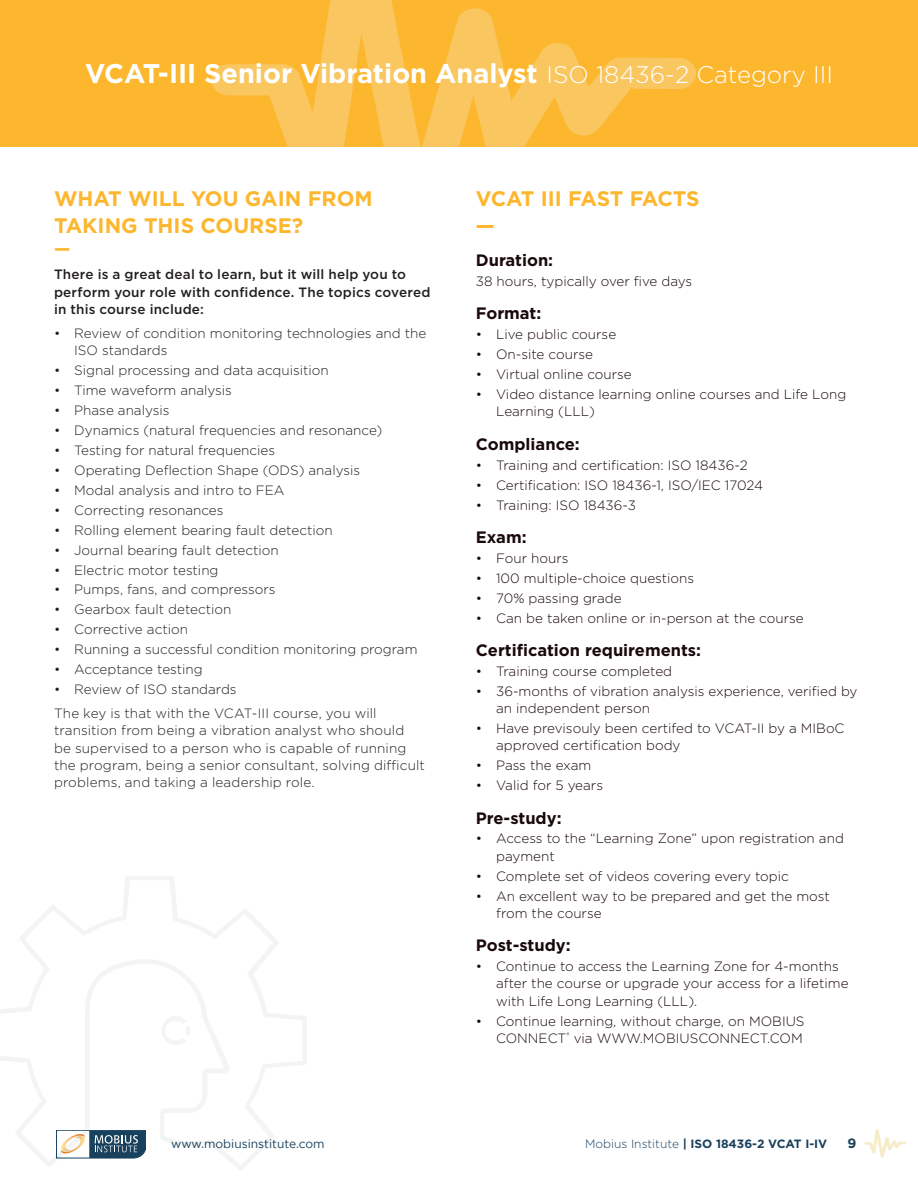
<style>
.page{position:relative;width:918px;height:1188px;background:#fff}
.page>*{position:absolute;margin:0;border:0;box-sizing:border-box;transform-origin:0 0}
.t1{font:700 27px "Gotham";color:#fff}
.t2{font:700 21px/27px "Gotham";color:#fcb72e}
.t3{font:700 18px "Gotham";color:#fcb72e}
.t4{font:700 16.5px "Gotham";color:#19090b}
.t5{font:300 13.5px/17.2px "Gotham";color:#19090b}
.t6{font:300 13.5px/17.2px "Gotham";color:#231f20}
.t7{font:500 13.5px/17.2px "Gotham";letter-spacing:.01em;color:#231f20}
.t8{font:700 13.5px "Gotham";color:#19415d}
.t9{font:700 12px "Gotham";color:#19415d}
.t10{font:12px "Gotham";color:#19415d}
.s1{font-weight:300;font-size:24px}
.s2{font-weight:300}
</style>
<div class="page">
<svg style="left:864px;top:1129px;width:42px;height:29px"></svg>
<div style="left:0;top:0;width:918px;height:148px;background:#fcb72e"></div>
<svg style="left:211px;top:0;width:485px;height:148px"></svg>
<svg style="left:0;top:876px;width:307px;height:294px"></svg>
<svg style="left:162px;top:1016px;width:28px;height:29px"></svg>
<h1 class="t1" style="left:85px;top:56px;width:749px">VCAT-III Senior Vibration Analyst <span class="s1">ISO 18436-2 Category III</span></h1>
<h2 class="t2" style="left:54px;top:185px;width:320px">WHAT WILL YOU GAIN FROM<br>TAKING THIS COURSE?</h2>
<h3 class="t3" style="left:54px;top:237px;width:18px">—</h3>
<p class="t7" style="left:54px;top:266px;width:378px">There is a great deal to learn, but it will help you to perform your role with confidence. The topics covered in this course include:</p>
<p class="t6" style="left:74px;top:324px;width:353px;text-indent:-20px">• Review of condition monitoring technologies and the<br>ISO standards</p>
<p class="t6" style="left:54px;top:361px;width:276px">• Signal processing and data acquisition</p>
<p class="t6" style="left:54px;top:381px;width:180px">• Time waveform analysis</p>
<p class="t6" style="left:54px;top:401px;width:117px">• Phase analysis</p>
<p class="t6" style="left:54px;top:421px;width:330px">• Dynamics (natural frequencies and resonance)</p>
<p class="t6" style="left:54px;top:441px;width:223px">• Testing for natural frequencies</p>
<p class="t6" style="left:54px;top:461px;width:308px">• Operating Deflection Shape (ODS) analysis</p>
<p class="t6" style="left:54px;top:481px;width:232px">• Modal analysis and intro to FEA</p>
<p class="t6" style="left:54px;top:501px;width:171px">• Correcting resonances</p>
<p class="t6" style="left:54px;top:521px;width:280px">• Rolling element bearing fault detection</p>
<p class="t6" style="left:54px;top:541px;width:226px">• Journal bearing fault detection</p>
<p class="t6" style="left:54px;top:561px;width:166px">• Electric motor testing</p>
<p class="t6" style="left:54px;top:581px;width:223px">• Pumps, fans, and compressors</p>
<p class="t6" style="left:54px;top:601px;width:179px">• Gearbox fault detection</p>
<p class="t6" style="left:54px;top:621px;width:136px">• Corrective action</p>
<p class="t6" style="left:54px;top:641px;width:365px">• Running a successful condition monitoring program</p>
<p class="t6" style="left:54px;top:660px;width:150px">• Acceptance testing</p>
<p class="t6" style="left:54px;top:677px;width:324px;line-height:24px">• Review of ISO standards<br>The key is that with the VCAT-III course, you will</p>
<p class="t6" style="left:54px;top:722px;width:372px">transition from being a vibration analyst who should<br>be supervised to a person who is capable of running the program, being a senior consultant, solving difficult problems, and taking a leadership role.</p>
<h2 class="t2" style="left:476px;top:185px;width:225px">VCAT III FAST FACTS —</h2>
<p class="t4" style="left:476px;top:249px;width:79px">Duration:</p>
<p class="t5" style="left:476px;top:272px;width:218px">38 hours, typically over five days</p>
<p class="t4" style="left:476px;top:303px;width:67px">Format:</p>
<p class="t5" style="left:476px;top:326px;width:142px">• Live public course</p>
<p class="t5" style="left:476px;top:345px;width:119px">• On-site course</p>
<p class="t5" style="left:476px;top:365px;width:157px">• Virtual online course</p>
<p class="t5" style="left:496px;top:385px;width:352px;text-indent:-20px">• Video distance learning online courses and Life Long<br>Learning (LLL)</p>
<p class="t4" style="left:476px;top:433px;width:105px">Compliance:</p>
<p class="t5" style="left:476px;top:456px;width:274px">• Training and certification: ISO 18436-2</p>
<p class="t5" style="left:476px;top:476px;width:289px">• Certification: ISO 18436-1, ISO/IEC 17024</p>
<p class="t5" style="left:476px;top:496px;width:162px">• Training: ISO 18436-3</p>
<p class="t4" style="left:476px;top:526px;width:52px">Exam:</p>
<p class="t5" style="left:476px;top:549px;width:94px">• Four hours</p>
<p class="t5" style="left:476px;top:569px;width:220px">• 100 multiple-choice questions</p>
<p class="t5" style="left:476px;top:589px;width:147px">• 70% passing grade</p>
<p class="t5" style="left:476px;top:609px;width:329px">• Can be taken online or in-person at the course</p>
<p class="t4" style="left:476px;top:639px;width:227px">Certification requirements:</p>
<p class="t5" style="left:476px;top:662px;width:198px">• Training course completed</p>
<p class="t5" style="left:496px;top:682px;width:363px;text-indent:-20px">• 36-months of vibration analysis experience, verified by an independent person</p>
<p class="t5" style="left:496px;top:719px;width:350px;text-indent:-20px">• Have previsouly been certifed to VCAT-II by a MIBoC approved certification body</p>
<p class="t5" style="left:476px;top:756px;width:117px">• Pass the exam</p>
<p class="t5" style="left:476px;top:776px;width:129px">• Valid for 5 years</p>
<p class="t4" style="left:476px;top:807px;width:87px">Pre-study:</p>
<p class="t5" style="left:496px;top:830px;width:349px;text-indent:-20px">• Access to the “Learning Zone” upon registration and payment</p>
<p class="t5" style="left:476px;top:867px;width:315px">• Complete set of videos covering every topic</p>
<p class="t5" style="left:496px;top:887px;width:335px;text-indent:-20px">• An excellent way to be prepared and get the most from the course</p>
<p class="t4" style="left:476px;top:934px;width:96px">Post-study:</p>
<p class="t5" style="left:496px;top:957px;width:354px;text-indent:-20px">• Continue to access the Learning Zone for 4-months after the course or upgrade your access for a lifetime with Life Long Learning (LLL).</p>
<p class="t5" style="left:476px;top:1012px;width:330px;text-align:right">• Continue learning, without charge, on MOBIUS<br>CONNECT<sup>®</sup> via WWW.MOBIUSCONNECT.COM</p>
<p class="t10" style="left:171px;top:1137px;width:155px">www.mobiusinstitute.com</p>
<p class="t9" style="left:585px;top:1136px;width:244px"><span class="s2">Mobius Institute</span> | ISO 18436-2 VCAT I-IV</p>
<p class="t8" style="left:848px;top:1135px;width:10px">9</p>
</div>
